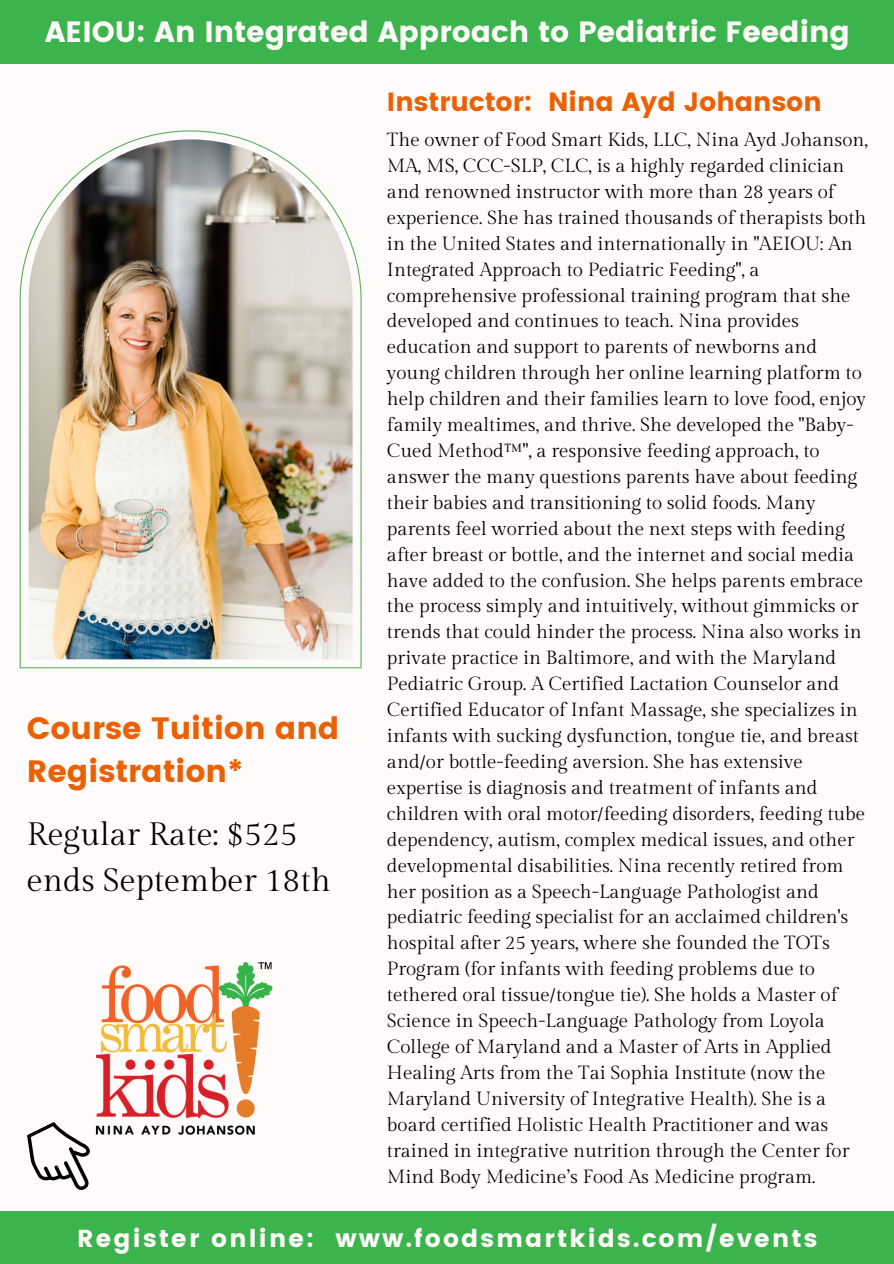
<style>
.page{position:relative;width:894px;height:1264px;background:#fff}
.page>*{position:absolute;margin:0;border:0;box-sizing:border-box;transform-origin:0 0}
.t1{font:32.4px/45px "Gilda Display";color:#000}
.t2{font:30.75px/42.8px "Poppins";color:#eb6003}
.t3{font:29.25px "Poppins";color:#fffbfb}
.t4{font:26.25px "Poppins";color:#eb6003}
.t5{font:24.6px "Poppins";letter-spacing:.09em;color:#fffbfb}
.t6{font:19.05px/26px "Gilda Display";color:#000}
</style>
<div class="page">
<div style="left:0;top:0;width:893px;height:1263px;background:#fffbfb"></div>
<img style="left:95px;top:961px;width:178px;height:174px">
<div style="left:0;top:1210px;width:893px;height:53px;background:#3cb44d"></div>
<div style="left:0;top:0;width:893px;height:64px;background:#3cb44d"></div>
<svg style="left:27px;top:1122px;width:63px;height:68px"></svg>
<svg style="left:20px;top:130px;width:341px;height:538px"></svg>
<img style="left:29px;top:139px;width:323px;height:520px">
<p class="t3" style="left:45px;top:15px;width:806px">AEIOU: An Integrated Approach to Pediatric Feeding</p>
<p class="t2" style="left:27px;top:707px;width:314px">Course Tuition and<br>Registration*</p>
<p class="t1" style="left:27px;top:813px;width:305px">Regular Rate: $525 ends September 18th</p>
<p class="t4" style="left:387px;top:87px;width:436px">Instructor: Nina Ayd Johanson</p>
<p class="t6" style="left:387px;top:127px;width:482px">The owner of Food Smart Kids, LLC, Nina Ayd Johanson, MA, MS, CCC-SLP, CLC, is a highly regarded clinician and renowned instructor with more than 28 years of experience. She has trained thousands of therapists both in the United States and internationally in "AEIOU: An Integrated Approach to Pediatric Feeding", a comprehensive professional training program that she developed and continues to teach. Nina provides education and support to parents of newborns and young children through her online learning platform to help children and their families learn to love food, enjoy family mealtimes, and thrive. She developed the "Baby-Cued Method™", a responsive feeding approach, to answer the many questions parents have about feeding their babies and transitioning to solid foods. Many parents feel worried about the next steps with feeding after breast or bottle, and the internet and social media have added to the confusion. She helps parents embrace the process simply and intuitively, without gimmicks or trends that could hinder the process. Nina also works in private practice in Baltimore, and with the Maryland Pediatric Group. A Certified Lactation Counselor and Certified Educator of Infant Massage, she specializes in infants with sucking dysfunction, tongue tie, and breast and/or bottle-feeding aversion. She has extensive expertise is diagnosis and treatment of infants and children with oral motor/feeding disorders, feeding tube dependency, autism, complex medical issues, and other developmental disabilities. Nina recently retired from her position as a Speech-Language Pathologist and pediatric feeding specialist for an acclaimed children's hospital after 25 years, where she founded the TOTs Program (for infants with feeding problems due to tethered oral tissue/tongue tie). She holds a Master of Science in Speech-Language Pathology from Loyola College of Maryland and a Master of Arts in Applied Healing Arts from the Tai Sophia Institute (now the Maryland University of Integrative Health). She is a board certified Holistic Health Practitioner and was trained in integrative nutrition through the Center for Mind Body Medicine’s Food As Medicine program.</p>
<p class="t5" style="left:77px;top:1224px;width:741px">Register online: www.foodsmartkids.com/events</p>
</div>
